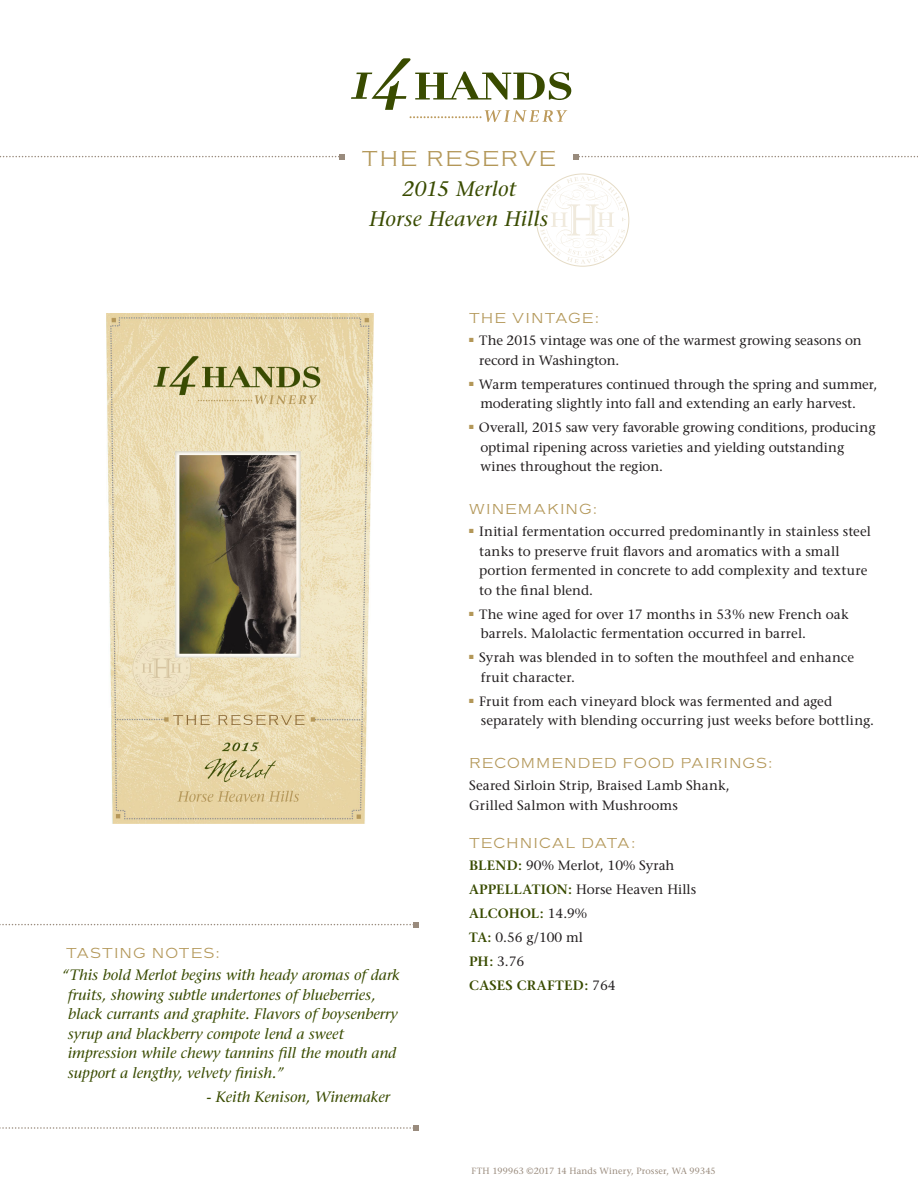
<style>
.page{position:relative;width:918px;height:1188px;background:#fff}
.page>*{position:absolute;margin:0;border:0;box-sizing:border-box;transform-origin:0 0}
._01_The_Reserve{font:22.5px "American Gothic Lgt";letter-spacing:.065em;color:#b39758}
._02_Vintage_Name_Reg{font:italic 21px "Stone Serif";letter-spacing:.01em;color:#394b00}
._07_Tasting_notes{font:italic 15px/19.5px "Stone Serif";color:#394b00}
._03_SubH{font:15px "American Gothic Lgt";letter-spacing:.065em;color:#b39758}
._04_body_copy{font:13.5px/19.5px "Stone Serif";letter-spacing:.005em;color:#231f20}
._06_Tech_data{font:13.5px "Stone Serif";color:#231f20}
._06_Tech_data-2{font:600 13.5px "Stone Serif";letter-spacing:.015em;color:#394b00}
._08_legal{font:9px "Stone Serif";letter-spacing:.02em;color:#998b7d}
.s1{font-weight:600;color:#394b00}
.s2{font-weight:400;color:#231f20}
</style>
<div class="page">
<svg style="left:573px;top:154px;width:345px;height:6px"></svg>
<svg style="left:0;top:154px;width:345px;height:6px"></svg>
<svg style="left:540px;top:177px;width:86px;height:87px"></svg>
<svg style="left:351px;top:58px;width:220px;height:64px"></svg>
<svg style="left:0;top:922px;width:419px;height:6px"></svg>
<svg style="left:0;top:1125px;width:419px;height:6px"></svg>
<img style="left:107px;top:313px;width:267px;height:510px">
<p class="_01_The_Reserve" style="left:362px;top:144px;width:196px">THE RESERVE</p>
<p class="_02_Vintage_Name_Reg" style="left:402px;top:177px;width:115px">2015 Merlot</p>
<p class="_02_Vintage_Name_Reg" style="left:370px;top:207px;width:180px">Horse Heaven Hills</p>
<p class="_03_SubH" style="left:66px;top:943px;width:156px">TASTING NOTES:</p>
<p class="_07_Tasting_notes" style="left:68px;top:965px;width:333px;text-indent:-6px">“This bold Merlot begins with heady aromas of dark fruits, showing subtle undertones of blueberries, black currants and graphite. Flavors of boysenberry syrup and blackberry compote lend a sweet impression while chewy tannins fill the mouth and support a lengthy, velvety finish.”</p>
<p class="_07_Tasting_notes" style="left:207px;top:1087px;width:185px">- Keith Kenison, Winemaker</p>
<p class="_03_SubH" style="left:469px;top:308px;width:132px">THE VINTAGE:</p>
<p class="_04_body_copy" style="left:479px;top:331px;width:384px;text-indent:-10px"><sup>■</sup> The 2015 vintage was one of the warmest growing seasons on record in Washington.</p>
<p class="_04_body_copy" style="left:480px;top:374px;width:399px;text-indent:-11px"><sup>■</sup> Warm temperatures continued through the spring and summer, moderating slightly into fall and extending an early harvest.</p>
<p class="_04_body_copy" style="left:480px;top:418px;width:397px;text-indent:-11px"><sup>■</sup> Overall, 2015 saw very favorable growing conditions, producing optimal ripening across varieties and yielding outstanding wines throughout the region.</p>
<p class="_03_SubH" style="left:469px;top:499px;width:130px">WINEMAKING:</p>
<p class="_04_body_copy" style="left:479px;top:522px;width:393px;text-indent:-10px"><sup>■</sup> Initial fermentation occurred predominantly in stainless steel tanks to preserve fruit flavors and aromatics with a small portion fermented in concrete to add complexity and texture to the final blend.</p>
<p class="_04_body_copy" style="left:481px;top:604px;width:369px;text-indent:-12px"><sup>■</sup> The wine aged for over 17 months in 53% new French oak barrels. Malolactic fermentation occurred in barrel.</p>
<p class="_04_body_copy" style="left:481px;top:648px;width:375px;text-indent:-12px"><sup>■</sup> Syrah was blended in to soften the mouthfeel and enhance fruit character.</p>
<p class="_04_body_copy" style="left:481px;top:691px;width:395px;text-indent:-12px"><sup>■</sup> Fruit from each vineyard block was fermented and aged separately with blending occurring just weeks before bottling.</p>
<p class="_03_SubH" style="left:469px;top:753px;width:305px">RECOMMENDED FOOD PAIRINGS:</p>
<p class="_04_body_copy" style="left:469px;top:776px;width:262px">Seared Sirloin Strip, Braised Lamb Shank,<br>Grilled Salmon with Mushrooms</p>
<p class="_03_SubH" style="left:469px;top:833px;width:168px">TECHNICAL DATA:</p>
<p class="_06_Tech_data" style="left:469px;top:858px;width:207px"><span class="s1">BLEND:</span> 90% Merlot, 10% Syrah</p>
<p class="_06_Tech_data" style="left:469px;top:882px;width:229px"><span class="s1">APPELLATION:</span> Horse Heaven Hills</p>
<p class="_06_Tech_data-2" style="left:469px;top:906px;width:120px">ALCOHOL: <span class="s2">14.9%</span></p>
<p class="_06_Tech_data" style="left:469px;top:930px;width:115px"><span class="s1">TA:</span> 0.56 g/100 ml</p>
<p class="_06_Tech_data" style="left:469px;top:954px;width:57px"><span class="s1">PH:</span> 3.76</p>
<p class="_06_Tech_data-2" style="left:469px;top:978px;width:148px">CASES CRAFTED: <span class="s2">764</span></p>
<p class="_08_legal" style="left:472px;top:1165px;width:246px">FTH 199963 ©2017 14 Hands Winery, Prosser, WA 99345</p>
</div>
